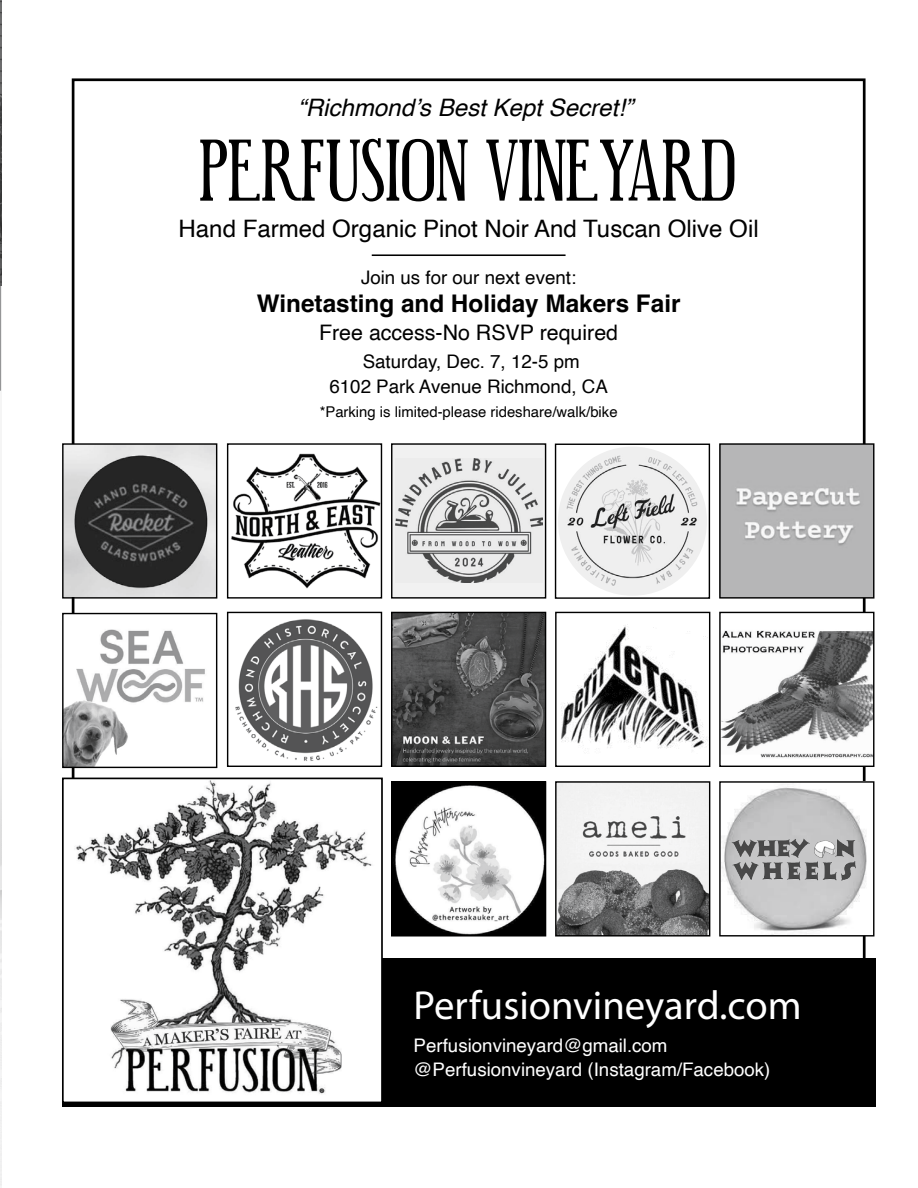
<style>
.page{position:relative;width:918px;height:1188px;background:#fff}
.page>*{position:absolute;margin:0;border:0;box-sizing:border-box;transform-origin:0 0}
.t1{font:69px "Euphorigenic";color:#000}
.t2{font:40.65px "Myriad Pro";color:#fff}
.t3{font:700 24.3px "Helvetica";color:#000}
.t4{font:24px "Helvetica";color:#000}
.t5{font:italic 24px "Helvetica";color:#000}
.t6{font:21.45px "Helvetica";color:#000}
.t7{font:18.75px/24px "Helvetica";color:#000;text-align:center}
.t8{font:18.75px/24.3px "Helvetica";color:#fff}
.t9{font:14.85px "Helvetica";color:#000}
</style>
<div class="page">
<img style="left:0;top:552px;width:1px;height:636px">
<svg style="left:0;top:285px;width:1px;height:106px"></svg>
<img style="left:0;top:0;width:1px;height:285px">
<div style="left:62px;top:958px;width:813px;height:148px;background:#000"></div>
<hr style="left:372px;top:254px;width:194px;height:2px;background:#000">
<img style="left:64px;top:445px;width:151px;height:152px">
<div style="left:62px;top:443px;width:155px;height:156px;border:1px solid #000"></div>
<img style="left:231px;top:453px;width:149px;height:136px">
<div style="left:227px;top:443px;width:155px;height:156px;border:1px solid #000"></div>
<div style="left:392px;top:444px;width:154px;height:153px;background:#f1f1f1"></div>
<img style="left:396px;top:458px;width:146px;height:124px">
<div style="left:391px;top:443px;width:155px;height:156px;border:1px solid #000"></div>
<img style="left:558px;top:447px;width:149px;height:149px;border-radius:75px">
<div style="left:555px;top:444px;width:155px;height:155px;border:1px solid #000"></div>
<img style="left:721px;top:445px;width:151px;height:152px">
<div style="left:719px;top:443px;width:155px;height:156px;border:1px solid #000"></div>
<img style="left:76px;top:629px;width:129px;height:74px">
<img style="left:64px;top:686px;width:66px;height:80px">
<div style="left:62px;top:613px;width:155px;height:155px;border:1px solid #000"></div>
<img style="left:235px;top:619px;width:143px;height:142px">
<div style="left:227px;top:612px;width:155px;height:155px;border:1px solid #000"></div>
<img style="left:393px;top:614px;width:151px;height:151px">
<div style="left:391px;top:612px;width:155px;height:155px;border:1px solid #000"></div>
<img style="left:561px;top:624px;width:147px;height:127px">
<div style="left:555px;top:612px;width:155px;height:155px;border:1px solid #000"></div>
<img style="left:721px;top:630px;width:151px;height:128px">
<div style="left:719px;top:612px;width:155px;height:155px;border:1px solid #000"></div>
<img style="left:721px;top:784px;width:146px;height:151px">
<div style="left:719px;top:781px;width:155px;height:156px;border:1px solid #000"></div>
<img style="left:557px;top:783px;width:151px;height:152px">
<div style="left:555px;top:781px;width:155px;height:156px;border:1px solid #000"></div>
<img style="left:393px;top:783px;width:151px;height:152px">
<div style="left:391px;top:781px;width:155px;height:156px;border:1px solid #000"></div>
<img style="left:65px;top:781px;width:315px;height:319px">
<div style="left:62px;top:778px;width:321px;height:325px;border:2px solid #000"></div>
<p class="t5" style="left:298px;top:89px;width:337px">“Richmond’s Best Kept Secret!”</p>
<h1 class="t1" style="left:199px;top:129px;width:541px">PERFUSION VINEYARD</h1>
<p class="t4" style="left:179px;top:210px;width:582px">Hand Farmed Organic Pinot Noir And Tuscan Olive Oil</p>
<p class="t7" style="left:361px;top:266px;width:217px">Join us for our next event:</p>
<p class="t3" style="left:257px;top:289px;width:425px">Winetasting and Holiday Makers Fair</p>
<p class="t6" style="left:319px;top:316px;width:301px">Free access-No RSVP required</p>
<p class="t7" style="left:329px;top:350px;width:280px">Saturday, Dec. 7, 12-5 pm<br>6102 Park Avenue Richmond, CA</p>
<p class="t9" style="left:320px;top:400px;width:299px">*Parking is limited-please rideshare/walk/bike</p>
<h2 class="t2" style="left:414px;top:980px;width:390px">Perfusionvineyard.com</h2>
<p class="t8" style="left:414px;top:1033px;width:358px">Perfusionvineyard@gmail.com @Perfusionvineyard (Instagram/Facebook)</p>
</div>
